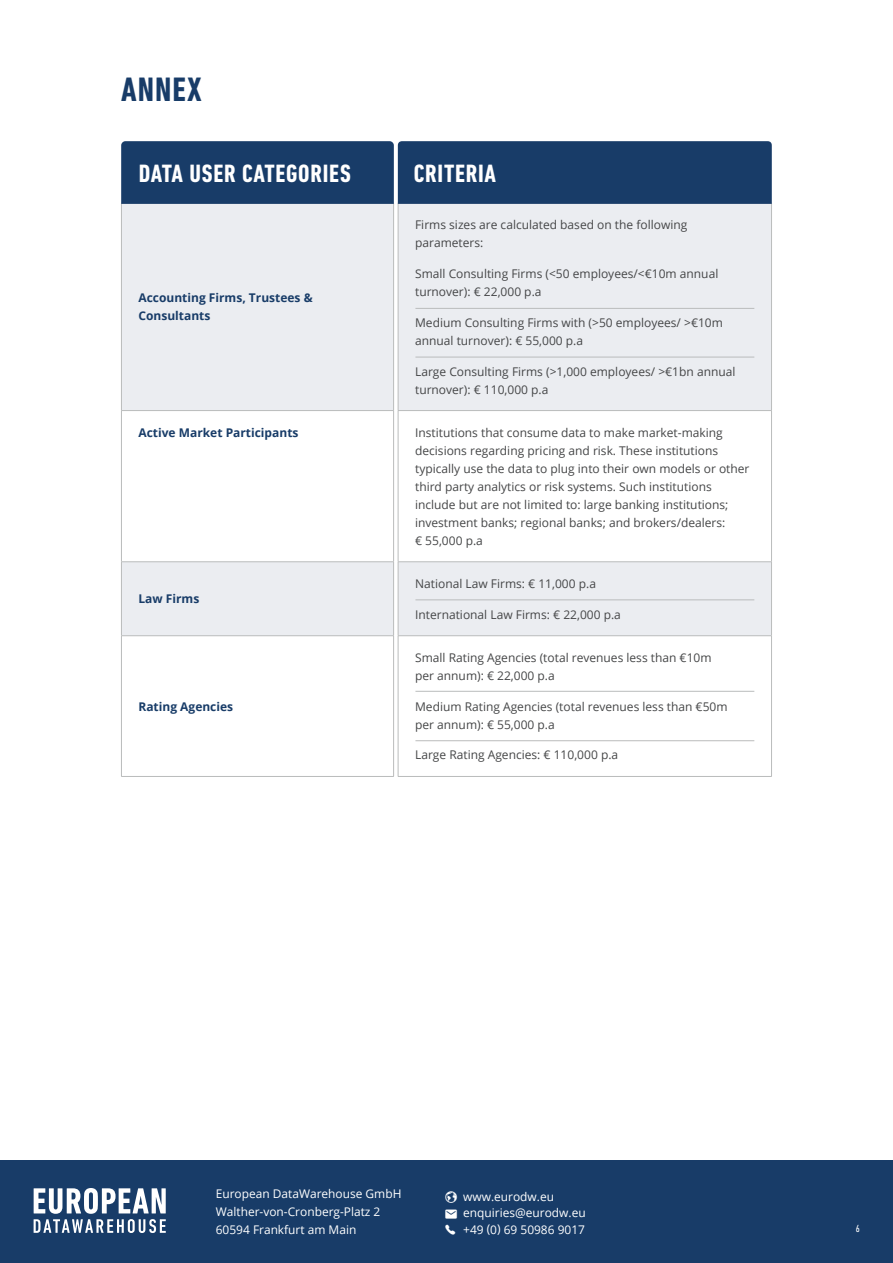
<style>
.page{position:relative;width:893px;height:1263px;background:#fff}
.page>*{position:absolute;margin:0;border:0;box-sizing:border-box;transform-origin:0 0}
.t1{font:700 condensed 34.5px "DIN Next LT Pro";letter-spacing:.03em;color:#183c68}
.t2{font:700 condensed 25.5px "DIN Next LT Pro";letter-spacing:.03em;color:#fff}
.t3{font:12px/18px "Open Sans";color:#454647}
.t4{font:12px/18px "Open Sans";color:#fff}
.t5{font:700 12px/18px "Open Sans";color:#183c68}
.t6{font:condensed 10.5px "DIN Next LT Pro";color:#fff}
</style>
<div class="page">
<div style="left:0;top:1161px;width:893px;height:102px;background:#183c68"></div>
<svg style="left:122px;top:204px;width:649px;height:432px;fill:#ebedf1"></svg>
<hr style="left:121px;top:203px;width:1px;height:207px;background:#babcbc">
<hr style="left:393px;top:203px;width:1px;height:207px;background:#babcbc">
<hr style="left:398px;top:203px;width:1px;height:207px;background:#babcbc">
<hr style="left:771px;top:203px;width:1px;height:207px;background:#babcbc">
<hr style="left:121px;top:410px;width:273px;height:1px;background:#babcbc">
<hr style="left:121px;top:411px;width:1px;height:150px;background:#babcbc">
<hr style="left:393px;top:411px;width:1px;height:150px;background:#babcbc">
<hr style="left:398px;top:410px;width:374px;height:1px;background:#babcbc">
<hr style="left:398px;top:411px;width:1px;height:150px;background:#babcbc">
<hr style="left:771px;top:411px;width:1px;height:150px;background:#babcbc">
<hr style="left:121px;top:561px;width:273px;height:1px;background:#babcbc">
<hr style="left:121px;top:562px;width:1px;height:73px;background:#babcbc">
<hr style="left:393px;top:562px;width:1px;height:73px;background:#babcbc">
<hr style="left:398px;top:561px;width:374px;height:1px;background:#babcbc">
<hr style="left:398px;top:562px;width:1px;height:73px;background:#babcbc">
<hr style="left:771px;top:562px;width:1px;height:73px;background:#babcbc">
<hr style="left:121px;top:635px;width:273px;height:1px;background:#babcbc">
<hr style="left:121px;top:636px;width:1px;height:140px;background:#babcbc">
<hr style="left:393px;top:636px;width:1px;height:140px;background:#babcbc">
<hr style="left:398px;top:635px;width:374px;height:1px;background:#babcbc">
<hr style="left:398px;top:636px;width:1px;height:140px;background:#babcbc">
<hr style="left:771px;top:636px;width:1px;height:140px;background:#babcbc">
<hr style="left:121px;top:776px;width:273px;height:1px;background:#babcbc">
<hr style="left:398px;top:776px;width:374px;height:1px;background:#babcbc">
<div style="left:121px;top:141px;width:651px;height:63px;background:#183c68"></div>
<hr style="left:415px;top:308px;width:339px;height:1px;background:#babcbc">
<hr style="left:415px;top:691px;width:339px;height:1px;background:#babcbc">
<hr style="left:415px;top:357px;width:339px;height:1px;background:#babcbc">
<hr style="left:415px;top:740px;width:339px;height:1px;background:#babcbc">
<hr style="left:415px;top:600px;width:339px;height:1px;background:#babcbc">
<svg style="left:34px;top:1188px;width:132px;height:45px"></svg>
<h1 class="t1" style="left:121px;top:70px;width:82px">ANNEX</h1>
<h2 class="t2" style="left:139px;top:159px;width:214px">DATA USER CATEGORIES</h2>
<h2 class="t2" style="left:414px;top:159px;width:84px">CRITERIA</h2>
<p class="t5" style="left:138px;top:289px;width:176px">Accounting Firms, Trustees &amp;<br>Consultants</p>
<p class="t3" style="left:415px;top:216px;width:274px">Firms sizes are calculated based on the following parameters:</p>
<p class="t3" style="left:415px;top:264px;width:305px">Small Consulting Firms (&lt;50 employees/&lt;€10m annual turnover): € 22,000 p.a</p>
<p class="t3" style="left:415px;top:313px;width:309px">Medium Consulting Firms with (&gt;50 employees/ &gt;€10m annual turnover): € 55,000 p.a</p>
<p class="t3" style="left:415px;top:362px;width:322px">Large Consulting Firms (&gt;1,000 employees/ &gt;€1bn annual turnover): € 110,000 p.a</p>
<p class="t5" style="left:138px;top:423px;width:162px">Active Market Participants</p>
<p class="t3" style="left:415px;top:423px;width:336px">Institutions that consume data to make market-making decisions regarding pricing and risk. These institutions typically use the data to plug into their own models or other third party analytics or risk systems. Such institutions include but are not limited to: large banking institutions; investment banks; regional banks; and brokers/dealers:<br>€ 55,000 p.a</p>
<p class="t5" style="left:138px;top:590px;width:62px">Law Firms</p>
<p class="t5" style="left:138px;top:697px;width:96px">Rating Agencies</p>
<p class="t3" style="left:415px;top:574px;width:182px">National Law Firms: € 11,000 p.a</p>
<p class="t3" style="left:415px;top:605px;width:207px">International Law Firms: € 22,000 p.a</p>
<p class="t3" style="left:415px;top:648px;width:298px">Small Rating Agencies (total revenues less than €10m per annum): € 22,000 p.a</p>
<p class="t3" style="left:415px;top:697px;width:314px">Medium Rating Agencies (total revenues less than €50m per annum): € 55,000 p.a</p>
<p class="t3" style="left:415px;top:746px;width:205px">Large Rating Agencies: € 110,000 p.a</p>
<p class="t4" style="left:216px;top:1184px;width:187px">European DataWarehouse GmbH<br>Walther-von-Cronberg-Platz 2<br>60594 Frankfurt am Main</p>
<p class="t4" style="left:463px;top:1187px;width:124px;line-height:16.8px;text-indent:-18px">❖ www.eurodw.eu enquiries@eurodw.eu +49 (0) 69 50986 9017</p>
<p class="t6" style="left:856px;top:1222px;width:6px">6</p>
</div>
